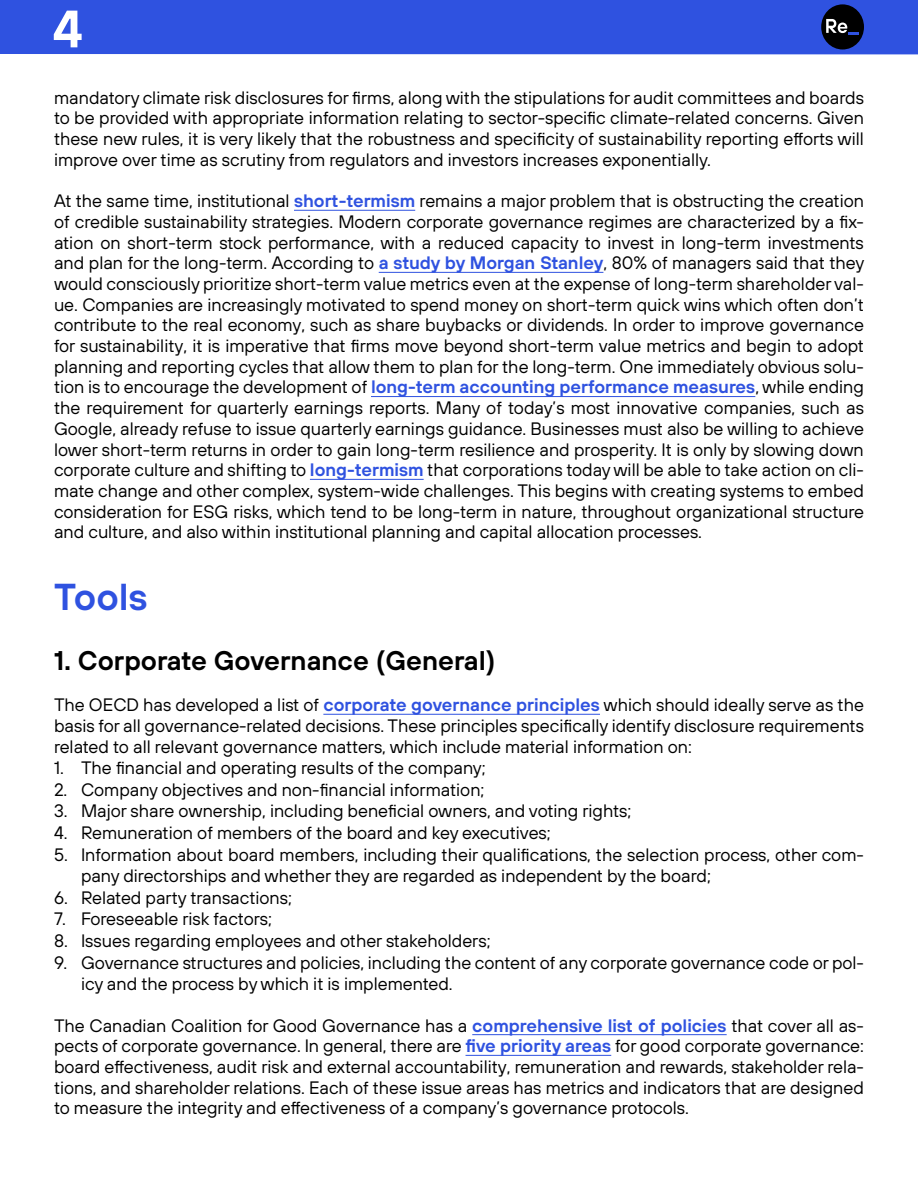
<style>
.page{position:relative;width:918px;height:1188px;background:#fff}
.page>*{position:absolute;margin:0;border:0;box-sizing:border-box;transform-origin:0 0}
.t1{font:600 52.5px "TT Hoves";color:#fff}
.t2{font:600 37.5px "TT Hoves";color:#2f52e0}
.t3{font:600 27px "TT Hoves";color:#000}
.t4{font:18px/20.7px "TT Hoves";color:#000;text-align:justify}
.s1{font-weight:600;color:#2f52e0}
</style>
<div class="page">
<div style="left:0;top:0;width:918px;height:54px;background:#2f52e0"></div>
<hr style="left:294px;top:210px;width:121px;height:1px;background:#2f52e0">
<hr style="left:379px;top:272px;width:224px;height:1px;background:#2f52e0">
<hr style="left:371px;top:396px;width:384px;height:1px;background:#2f52e0">
<hr style="left:310px;top:479px;width:114px;height:1px;background:#2f52e0">
<hr style="left:323px;top:714px;width:277px;height:1px;background:#2f52e0">
<hr style="left:472px;top:1034px;width:255px;height:1px;background:#2f52e0">
<hr style="left:466px;top:1055px;width:145px;height:1px;background:#2f52e0">
<div style="left:821px;top:4px;width:43px;height:46px;background:#000;border-radius:50%"></div>
<svg style="left:826px;top:19px;width:33px;height:16px"></svg>
<h1 class="t1" style="left:53px;top:-6px;width:31px">4</h1>
<p class="t4" style="left:54px;top:87px;width:812px">mandatory climate risk disclosures for firms, along with the stipulations for audit committees and boards to be provided with appropriate information relating to sector-specific climate-related concerns. Given these new rules, it is very likely that the robustness and specificity of sustainability reporting efforts will improve over time as scrutiny from regulators and investors increases exponentially.</p>
<p class="t4" style="left:54px;top:190px;width:812px">At the same time, institutional <span class="s1">short-termism</span> remains a major problem that is obstructing the creation of credible sustainability strategies. Modern corporate governance regimes are characterized by a fix&shy;ation on short-term stock performance, with a reduced capacity to invest in long-term investments and plan for the long-term. According to <span class="s1">a study by Morgan Stanley</span>, 80% of managers said that they would consciously prioritize short-term value metrics even at the expense of long-term shareholder val&shy;ue. Companies are increasingly motivated to spend money on short-term quick wins which often don’t contribute to the real economy, such as share buybacks or dividends. In order to improve governance for sustainability, it is imperative that firms move beyond short-term value metrics and begin to adopt planning and reporting cycles that allow them to plan for the long-term. One immediately obvious solu&shy;tion is to encourage the development of <span class="s1">long-term accounting performance measures</span>, while ending the requirement for quarterly earnings reports. Many of today’s most innovative companies, such as Google, already refuse to issue quarterly earnings guidance. Businesses must also be willing to achieve lower short-term returns in order to gain long-term resilience and prosperity. It is only by slowing down corporate culture and shifting to <span class="s1">long-termism</span> that corporations today will be able to take action on cli&shy;mate change and other complex, system-wide challenges. This begins with creating systems to embed consideration for ESG risks, which tend to be long-term in nature, throughout organizational structure and culture, and also within institutional planning and capital allocation processes.</p>
<h2 class="t2" style="left:54px;top:572px;width:95px">Tools</h2>
<h3 class="t3" style="left:54px;top:642px;width:443px">1. Corporate Governance (General)</h3>
<p class="t4" style="left:54px;top:694px;width:811px">The OECD has developed a list of <span class="s1">corporate governance principles</span> which should ideally serve as the basis for all governance-related decisions. These principles specifically identify disclosure requirements related to all relevant governance matters, which include material information on:</p>
<p class="t4" style="left:54px;top:757px;width:433px">1. The financial and operating results of the company;</p>
<p class="t4" style="left:54px;top:779px;width:432px">2. Company objectives and non-financial information;</p>
<p class="t4" style="left:54px;top:800px;width:579px">3. Major share ownership, including beneficial owners, and voting rights;</p>
<p class="t4" style="left:54px;top:822px;width:498px">4. Remuneration of members of the board and key executives;</p>
<p class="t4" style="left:81px;top:843px;width:785px;line-height:21.6px;text-indent:-27px">5. Information about board members, including their qualifications, the selection process, other com&shy;pany directorships and whether they are regarded as independent by the board;</p>
<p class="t4" style="left:54px;top:887px;width:239px">6. Related party transactions;</p>
<p class="t4" style="left:54px;top:908px;width:219px">7. Foreseeable risk factors;</p>
<p class="t4" style="left:54px;top:930px;width:438px">8. Issues regarding employees and other stakeholders;</p>
<p class="t4" style="left:81px;top:951px;width:784px;line-height:21.6px;text-indent:-27px">9. Governance structures and policies, including the content of any corporate governance code or pol&shy;icy and the process by which it is implemented.</p>
<p class="t4" style="left:54px;top:1015px;width:811px">The Canadian Coalition for Good Governance has a <span class="s1">comprehensive list of policies</span> that cover all as&shy;pects of corporate governance. In general, there are <span class="s1">five priority areas</span> for good corporate governance: board effectiveness, audit risk and external accountability, remuneration and rewards, stakeholder rela&shy;tions, and shareholder relations. Each of these issue areas has metrics and indicators that are designed to measure the integrity and effectiveness of a company’s governance protocols.</p>
</div>
